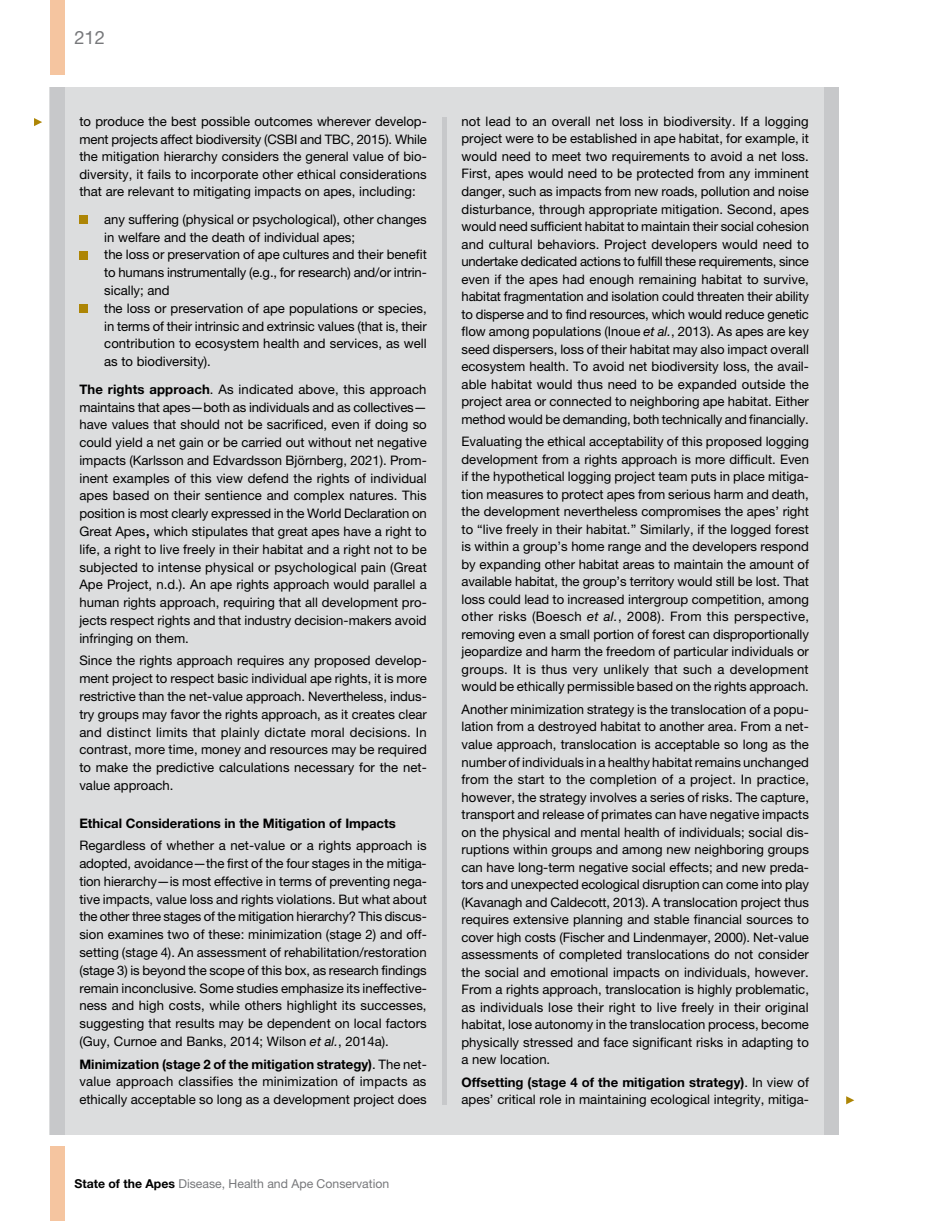
<style>
.page{position:relative;width:938px;height:1221px;background:#fff}
.page>*{position:absolute;margin:0;border:0;box-sizing:border-box;transform-origin:0 0}
.t1{font:18.38px "Helvetica Neue LT Pro";color:#77787b}
.t2{font:13.12px/17.5px "Helvetica Neue LT Pro";color:#000;text-align:justify}
.t3{font:700 13.12px "Helvetica Neue LT Pro";color:#000}
.t4{font:12.25px "Helvetica Neue LT Pro";color:#77787b}
.s1{font-weight:700}
.s2{font-size:17.5px}
.s3{font-style:italic}
.s4{font-weight:700;color:#000}
</style>
<div class="page">
<div style="left:50px;top:0;width:14px;height:74px;background:#f5c5a0"></div>
<div style="left:50px;top:1146px;width:14px;height:74px;background:#f5c5a0"></div>
<div style="left:50px;top:87px;width:788px;height:1047px;background:#dcddde"></div>
<div style="left:79px;top:216px;width:9px;height:8px;background:#ad8505"></div>
<div style="left:79px;top:251px;width:9px;height:8px;background:#ad8505"></div>
<div style="left:79px;top:304px;width:9px;height:9px;background:#ad8505"></div>
<div style="left:50px;top:87px;width:14px;height:1047px;background:#c7c8ca"></div>
<div style="left:823px;top:87px;width:15px;height:1047px;background:#c7c8ca"></div>
<svg style="left:34px;top:118px;width:8px;height:8px"></svg>
<div style="left:441px;top:117px;width:5px;height:987px;background:#c7c8ca"></div>
<svg style="left:846px;top:1096px;width:9px;height:9px"></svg>
<h1 class="t1" style="left:74px;top:26px;width:32px">212</h1>
<p class="t2" style="left:79px;top:112px;width:349px">to produce the best possible outcomes wherever develop&shy;ment projects affect biodiversity (CSBI and TBC, 2015). While the mitigation hierarchy considers the general value of bio&shy;diversity, it fails to incorporate other ethical considerations that are relevant to mitigating impacts on apes, including:</p>
<p class="t2" style="left:104px;top:210px;width:324px;text-align:left">any suffering (physical or psychological), other changes in welfare and the death of individual apes;<br>the loss or preservation of ape cultures and their benefit to humans instrumentally (e.g., for research) and/or intrin&shy;sically; and<br>the loss or preservation of ape populations or species, in terms of their intrinsic and extrinsic values (that is, their contribution to ecosystem health and services, as well as to biodiversity).</p>
<p class="t2" style="left:79px;top:380px;width:349px"><span class="s1">The rights approach</span>. As indicated above, this approach maintains that apes—both as individuals and as collectives— have values that should not be sacrificed, even if doing so could yield a net gain or be carried out without net negative impacts (Karlsson and Edvardsson Björnberg, 2021). Prom&shy;inent examples of this view defend the rights of individual apes based on their sentience and complex natures. This position is most clearly expressed in the World Declaration on Great Apes<span class="s2">,</span> which stipulates that great apes have a right to life, a right to live freely in their habitat and a right not to be subjected to intense physical or psychological pain (Great Ape Project, n.d.). An ape rights approach would parallel a human rights approach, requiring that all development pro&shy;jects respect rights and that industry decision-makers avoid infringing on them.</p>
<p class="t2" style="left:79px;top:651px;width:349px">Since the rights approach requires any proposed develop&shy;ment project to respect basic individual ape rights, it is more restrictive than the net-value approach. Nevertheless, indus&shy;try groups may favor the rights approach, as it creates clear and distinct limits that plainly dictate moral decisions. In contrast, more time, money and resources may be required to make the predictive calculations necessary for the net&shy;value approach.</p>
<p class="t3" style="left:79px;top:814px;width:318px">Ethical Considerations in the Mitigation of Impacts</p>
<p class="t2" style="left:79px;top:836px;width:349px">Regardless of whether a net-value or a rights approach is adopted, avoidance—the first of the four stages in the mitiga&shy;tion hierarchy—is most effective in terms of preventing nega&shy;tive impacts, value loss and rights violations. But what about the other three stages of the mitigation hierarchy? This discus&shy;sion examines two of these: minimization (stage 2) and off&shy;setting (stage 4). An assessment of rehabilitation/restoration (stage 3) is beyond the scope of this box, as research findings remain inconclusive. Some studies emphasize its ineffective&shy;ness and high costs, while others highlight its successes, suggesting that results may be dependent on local factors (Guy, Curnoe and Banks, 2014; Wilson <span class="s3">et al.</span>, 2014a).</p>
<p class="t2" style="left:79px;top:1054px;width:349px"><span class="s1">Minimization (stage 2 of the mitigation strategy)</span>. The net&shy;value approach classifies the minimization of impacts as ethically acceptable so long as a development project does</p>
<p class="t4" style="left:74px;top:1176px;width:316px"><span class="s4">State of the Apes</span> Disease, Health and Ape Conservation</p>
<p class="t2" style="left:461px;top:112px;width:349px">not lead to an overall net loss in biodiversity. If a logging project were to be established in ape habitat, for example, it would need to meet two requirements to avoid a net loss.<br>First, apes would need to be protected from any imminent danger, such as impacts from new roads, pollution and noise disturbance, through appropriate mitigation. Second, apes would need sufficient habitat to maintain their social cohesion and cultural behaviors. Project developers would need to undertake dedicated actions to fulfill these requirements, since even if the apes had enough remaining habitat to survive, habitat fragmentation and isolation could threaten their ability to disperse and to find resources, which would reduce genetic flow among populations (Inoue <span class="s3">et al.</span>, 2013). As apes are key seed dispersers, loss of their habitat may also impact overall ecosystem health. To avoid net biodiversity loss, the avail&shy;able habitat would thus need to be expanded outside the project area or connected to neighboring ape habitat. Either method would be demanding, both technically and financially.</p>
<p class="t2" style="left:461px;top:432px;width:349px">Evaluating the ethical acceptability of this proposed logging development from a rights approach is more difficult. Even if the hypothetical logging project team puts in place mitiga&shy;tion measures to protect apes from serious harm and death, the development nevertheless compromises the apes’ right to “live freely in their habitat.” Similarly, if the logged forest is within a group’s home range and the developers respond by expanding other habitat areas to maintain the amount of available habitat, the group’s territory would still be lost. That loss could lead to increased intergroup competition, among other risks (Boesch <span class="s3">et al.</span>, 2008). From this perspective, removing even a small portion of forest can disproportionally jeopardize and harm the freedom of particular individuals or groups. It is thus very unlikely that such a development would be ethically permissible based on the rights approach.</p>
<p class="t2" style="left:461px;top:700px;width:349px">Another minimization strategy is the translocation of a popu&shy;lation from a destroyed habitat to another area. From a net&shy;value approach, translocation is acceptable so long as the number of individuals in a healthy habitat remains unchanged from the start to the completion of a project. In practice, however, the strategy involves a series of risks. The capture, transport and release of primates can have negative impacts on the physical and mental health of individuals; social dis&shy;ruptions within groups and among new neighboring groups can have long-term negative social effects; and new preda&shy;tors and unexpected ecological disruption can come into play (Kavanagh and Caldecott, 2013). A translocation project thus requires extensive planning and stable financial sources to cover high costs (Fischer and Lindenmayer, 2000). Net-value assessments of completed translocations do not consider the social and emotional impacts on individuals, however.<br>From a rights approach, translocation is highly problematic, as individuals lose their right to live freely in their original habitat, lose autonomy in the translocation process, become physically stressed and face significant risks in adapting to a new location.</p>
<p class="t2" style="left:461px;top:1073px;width:349px"><span class="s1">Offsetting (stage 4 of the mitigation strategy)</span>. In view of apes’ critical role in maintaining ecological integrity, mitiga-</p>
</div>
